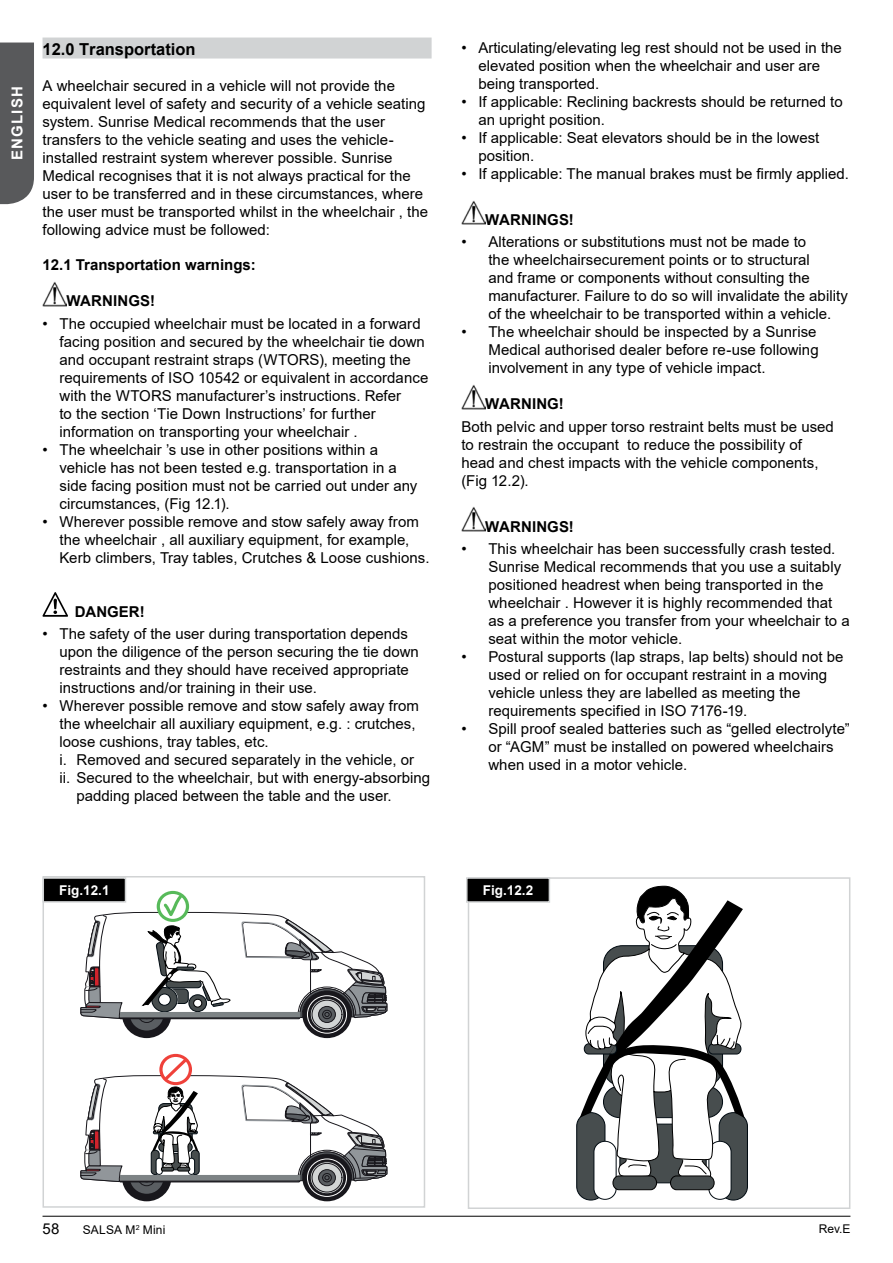
<style>
.page{position:relative;width:893px;height:1263px;background:#fff}
.page>*{position:absolute;margin:0;border:0;box-sizing:border-box;transform-origin:0 0}
.t1{font:700 16.5px "Arial";color:#000}
.t2{font:15px/18px "Arial";color:#000}
.t3{font:700 15px "Arial";color:#000}
.t4{font:700 15px "Arial";letter-spacing:.08em;color:#fff}
.t5{font:700 13.5px "Arial";color:#fff}
.t6{font:12px "Arial";letter-spacing:.01em;color:#000}
</style>
<div class="page">
<hr style="left:43px;top:1216px;width:807px;height:1px;background:#000">
<div style="left:0;top:43px;width:34px;height:161px;background:#58595b"></div>
<div style="left:43px;top:38px;width:389px;height:21px;background:#d1d3d4"></div>
<img style="left:43px;top:282px;width:23px;height:24px">
<svg style="left:43px;top:592px;width:25px;height:25px"></svg>
<img style="left:461px;top:200px;width:24px;height:25px">
<img style="left:461px;top:385px;width:24px;height:24px">
<img style="left:461px;top:507px;width:24px;height:24px">
<div style="left:122px;top:991px;width:49px;height:47px;background:#18171c;border-radius:50%"></div>
<div style="left:130px;top:998px;width:33px;height:32px;background:#5a5e62;border-radius:50%"></div>
<svg style="left:138px;top:1006px;width:17px;height:16px"></svg>
<div style="left:138px;top:1006px;width:17px;height:17px;border:1px solid #18171c;border-radius:50%"></div>
<svg style="left:302px;top:991px;width:50px;height:47px"></svg>
<svg style="left:310px;top:998px;width:34px;height:32px"></svg>
<div style="left:310px;top:998px;width:34px;height:33px;border:1px solid #18171c;border-radius:50%"></div>
<div style="left:307px;top:995px;width:40px;height:38px;border:1px solid #fff;border-radius:50%"></div>
<div style="left:312px;top:1000px;width:30px;height:29px;border:1px solid #18171c;border-radius:50%"></div>
<svg style="left:319px;top:1006px;width:16px;height:16px"></svg>
<div style="left:318px;top:1006px;width:18px;height:17px;border:1px solid #18171c;border-radius:50%"></div>
<div style="left:122px;top:1154px;width:49px;height:47px;background:#18171c;border-radius:50%"></div>
<div style="left:130px;top:1162px;width:33px;height:32px;background:#5a5e62;border-radius:50%"></div>
<svg style="left:138px;top:1170px;width:17px;height:16px"></svg>
<div style="left:138px;top:1169px;width:17px;height:17px;border:1px solid #18171c;border-radius:50%"></div>
<svg style="left:302px;top:1154px;width:50px;height:47px"></svg>
<svg style="left:310px;top:1162px;width:34px;height:32px"></svg>
<div style="left:310px;top:1161px;width:34px;height:33px;border:1px solid #18171c;border-radius:50%"></div>
<div style="left:307px;top:1159px;width:40px;height:37px;border:1px solid #fff;border-radius:50%"></div>
<div style="left:312px;top:1163px;width:30px;height:29px;border:1px solid #18171c;border-radius:50%"></div>
<svg style="left:319px;top:1170px;width:16px;height:16px"></svg>
<div style="left:318px;top:1169px;width:18px;height:17px;border:1px solid #18171c;border-radius:50%"></div>
<div style="left:159px;top:1054px;width:33px;height:31px;border:3px solid #ef413a;border-radius:50%"></div>
<svg style="left:81px;top:1055px;width:306px;height:127px"></svg>
<div style="left:157px;top:891px;width:32px;height:31px;border:3px solid #57ba5a;border-radius:50%"></div>
<svg style="left:81px;top:892px;width:306px;height:127px"></svg>
<div style="left:43px;top:876px;width:382px;height:332px;border:2px solid #d1d3d4"></div>
<div style="left:43px;top:878px;width:82px;height:24px;background:#000"></div>
<div style="left:43px;top:877px;width:83px;height:26px;border:2px solid #d1d3d4"></div>
<div style="left:577px;top:1112px;width:28px;height:88px;background:#474d4e;border-radius:14px"></div>
<div style="left:576px;top:1112px;width:29px;height:88px;border:1px solid #000a11;border-radius:14px"></div>
<div style="left:719px;top:1112px;width:28px;height:88px;background:#474d4e;border-radius:14px"></div>
<div style="left:719px;top:1112px;width:29px;height:88px;border:1px solid #000a11;border-radius:14px"></div>
<div style="left:594px;top:1141px;width:22px;height:58px;background:#fff;border-radius:11px"></div>
<div style="left:593px;top:1141px;width:24px;height:59px;border:1px solid #000a11;border-radius:11px"></div>
<div style="left:709px;top:1141px;width:22px;height:58px;background:#fff;border-radius:11px"></div>
<div style="left:708px;top:1141px;width:23px;height:59px;border:1px solid #000a11;border-radius:11px"></div>
<div style="left:613px;top:1176px;width:44px;height:14px;background:#474d4e;border-radius:6px"></div>
<div style="left:612px;top:1175px;width:45px;height:15px;border:1px solid #000;border-radius:6px"></div>
<div style="left:670px;top:1176px;width:44px;height:14px;background:#474d4e;border-radius:6px"></div>
<div style="left:670px;top:1175px;width:45px;height:15px;border:1px solid #000;border-radius:6px"></div>
<svg style="left:580px;top:886px;width:165px;height:294px"></svg>
<div style="left:468px;top:877px;width:382px;height:332px;border:2px solid #d1d3d4"></div>
<div style="left:467px;top:878px;width:82px;height:24px;background:#000"></div>
<div style="left:466px;top:877px;width:84px;height:26px;border:2px solid #d1d3d4"></div>
<p class="t4" style="left:7px;top:160px;width:75px;rotate:-90deg">ENGLISH</p>
<p class="t1" style="left:43px;top:37px;width:155px">12.0 Transportation</p>
<p class="t2" style="left:43px;top:76px;width:387px">A wheelchair secured in a vehicle will not provide the equivalent level of safety and security of a vehicle seating system. Sunrise Medical recommends that the user transfers to the vehicle seating and uses the vehicle&shy;installed restraint system wherever possible. Sunrise Medical recognises that it is not always practical for the user to be transferred and in these circumstances, where the user must be transported whilst in the wheelchair , the following advice must be followed:</p>
<p class="t3" style="left:43px;top:254px;width:215px">12.1 Transportation warnings:</p>
<p class="t3" style="left:66px;top:290px;width:90px">WARNINGS!</p>
<p class="t2" style="left:60px;top:314px;width:370px;text-indent:-17px">• The occupied wheelchair must be located in a forward facing position and secured by the wheelchair tie down and occupant restraint straps (WTORS), meeting the requirements of ISO 10542 or equivalent in accordance with the WTORS manufacturer’s instructions. Refer<br>to the section ‘Tie Down Instructions’ for further information on transporting your wheelchair .</p>
<p class="t2" style="left:60px;top:440px;width:359px;text-indent:-17px">• The wheelchair ’s use in other positions within a vehicle has not been tested e.g. transportation in a side facing position must not be carried out under any circumstances, (Fig 12.1).</p>
<p class="t2" style="left:60px;top:512px;width:371px;text-indent:-17px">• Wherever possible remove and stow safely away from the wheelchair , all auxiliary equipment, for example,<br>Kerb climbers, Tray tables, Crutches &amp; Loose cushions.</p>
<p class="t3" style="left:75px;top:601px;width:71px">DANGER!</p>
<p class="t2" style="left:60px;top:625px;width:361px;text-indent:-17px">• The safety of the user during transportation depends upon the diligence of the person securing the tie down restraints and they should have received appropriate instructions and/or training in their use.</p>
<p class="t2" style="left:43px;top:697px;width:378px">• Wherever possible remove and stow safely away from</p>
<p class="t2" style="left:60px;top:715px;width:357px">the wheelchair all auxiliary equipment, e.g. : crutches,</p>
<p class="t2" style="left:60px;top:733px;width:211px">loose cushions, tray tables, etc.</p>
<p class="t2" style="left:60px;top:751px;width:356px">i. Removed and secured separately in the vehicle, or</p>
<p class="t2" style="left:60px;top:769px;width:372px">ii. Secured to the wheelchair, but with energy-absorbing</p>
<p class="t2" style="left:77px;top:787px;width:317px">padding placed between the table and the user.</p>
<p class="t2" style="left:478px;top:39px;width:365px;text-indent:-17px">• Articulating/elevating leg rest should not be used in the elevated position when the wheelchair and user are being transported.</p>
<p class="t2" style="left:478px;top:93px;width:366px;text-indent:-17px">• If applicable: Reclining backrests should be returned to an upright position.</p>
<p class="t2" style="left:478px;top:129px;width:343px;text-indent:-17px">• If applicable: Seat elevators should be in the lowest position.</p>
<p class="t2" style="left:461px;top:165px;width:389px">• If applicable: The manual brakes must be firmly applied.</p>
<p class="t3" style="left:485px;top:209px;width:90px">WARNINGS!</p>
<p class="t2" style="left:488px;top:233px;width:361px;text-indent:-27px">• Alterations or substitutions must not be made to<br>the wheelchairsecurement points or to structural<br>and frame or components without consulting the manufacturer. Failure to do so will invalidate the ability of the wheelchair to be transported within a vehicle.</p>
<p class="t2" style="left:488px;top:323px;width:332px;text-indent:-27px">• The wheelchair should be inspected by a Sunrise<br>Medical authorised dealer before re-use following involvement in any type of vehicle impact.</p>
<p class="t3" style="left:485px;top:394px;width:80px">WARNING!</p>
<p class="t2" style="left:461px;top:417px;width:374px">Both pelvic and upper torso restraint belts must be used to restrain the occupant to reduce the possibility of head and chest impacts with the vehicle components, (Fig 12.2).</p>
<p class="t3" style="left:485px;top:516px;width:90px">WARNINGS!</p>
<p class="t2" style="left:488px;top:539px;width:363px;text-indent:-27px">• This wheelchair has been successfully crash tested.<br>Sunrise Medical recommends that you use a suitably positioned headrest when being transported in the wheelchair . However it is highly recommended that as a preference you transfer from your wheelchair to a seat within the motor vehicle.</p>
<p class="t2" style="left:488px;top:647px;width:357px;text-indent:-27px">• Postural supports (lap straps, lap belts) should not be used or relied on for occupant restraint in a moving vehicle unless they are labelled as meeting the requirements specified in ISO 7176-19.</p>
<p class="t2" style="left:488px;top:719px;width:363px;text-indent:-27px">• Spill proof sealed batteries such as “gelled electrolyte” or “AGM” must be installed on powered wheelchairs when used in a motor vehicle.</p>
<p class="t5" style="left:59px;top:881px;width:52px">Fig.12.1</p>
<p class="t5" style="left:483px;top:881px;width:52px">Fig.12.2</p>
<p class="t2" style="left:43px;top:1220px;width:18px">58</p>
<p class="t6" style="left:83px;top:1222px;width:84px">SALSA M<sup>2</sup> Mini</p>
<p class="t6" style="left:819px;top:1221px;width:33px">Rev.E</p>
</div>
